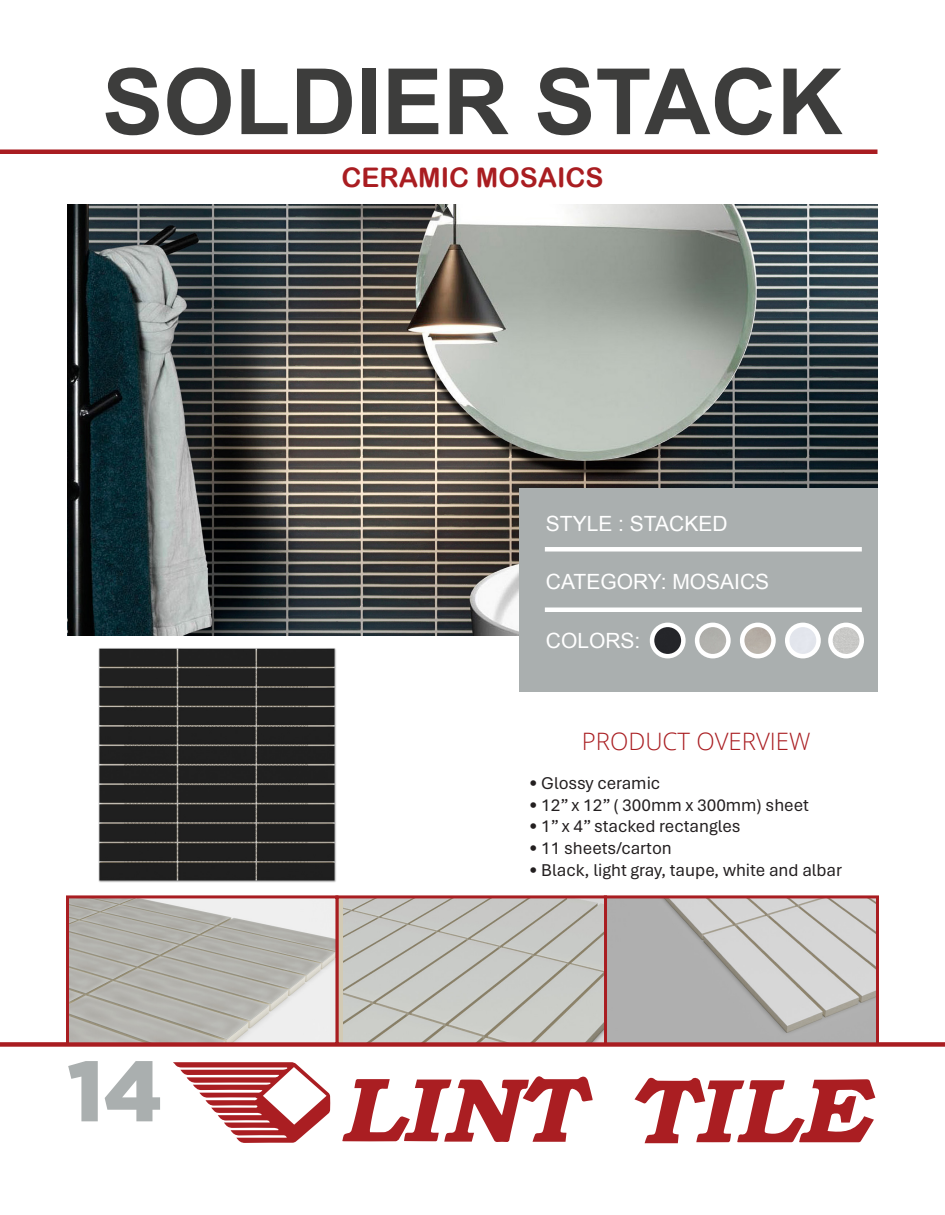
<style>
.page{position:relative;width:945px;height:1215px;background:#fff}
.page>*{position:absolute;margin:0;border:0;box-sizing:border-box;transform-origin:0 0}
.t1{font:700 91.5px "Arial";color:#3d3d3c}
.t2{font:900 85.5px "Gotham Pro";color:#aaafaf}
.t3{font:27px "Arial Rounded MT Bold";color:#a91d21}
.t4{font:300 24px "Open Sans";color:#a91d21}
.t5{font:21px "Arial";color:#fff}
.t6{font:18px "Aptos";color:#231f20}
</style>
<div class="page">
<div style="left:0;top:149px;width:878px;height:5px;background:#a91d21"></div>
<div style="left:0;top:1042px;width:945px;height:5px;background:#a91d21"></div>
<img style="left:68px;top:204px;width:810px;height:432px">
<img style="left:98px;top:648px;width:238px;height:235px">
<div style="left:519px;top:489px;width:359px;height:203px;background:#aaafaf"></div>
<div style="left:545px;top:547px;width:317px;height:5px;background:#fff"></div>
<hr style="left:545px;top:608px;width:317px;height:4px;background:#fff">
<svg style="left:173px;top:1062px;width:157px;height:81px"></svg>
<svg style="left:342px;top:1076px;width:251px;height:66px"></svg>
<svg style="left:635px;top:1077px;width:240px;height:66px"></svg>
<img style="left:608px;top:899px;width:267px;height:142px">
<div style="left:604px;top:895px;width:275px;height:150px;border:3px solid #a91d21"></div>
<svg style="left:339px;top:899px;width:264px;height:142px;background:#c4c4be"></svg>
<div style="left:335px;top:895px;width:272px;height:150px;border:3px solid #a91d21"></div>
<img style="left:70px;top:899px;width:264px;height:142px">
<div style="left:66px;top:895px;width:272px;height:150px;border:3px solid #a91d21"></div>
<img style="left:652px;top:625px;width:31px;height:31px;border-radius:16px">
<div style="left:650px;top:623px;width:36px;height:35px;border:4px solid #fff;border-radius:50%"></div>
<img style="left:697px;top:625px;width:31px;height:31px;border-radius:16px">
<div style="left:695px;top:623px;width:36px;height:35px;border:4px solid #fff;border-radius:50%"></div>
<img style="left:742px;top:625px;width:31px;height:31px;border-radius:16px">
<div style="left:740px;top:623px;width:36px;height:35px;border:4px solid #fff;border-radius:50%"></div>
<img style="left:787px;top:625px;width:32px;height:31px;border-radius:16px">
<div style="left:785px;top:623px;width:36px;height:35px;border:4px solid #fff;border-radius:50%"></div>
<img style="left:830px;top:625px;width:32px;height:31px;border-radius:16px">
<div style="left:828px;top:623px;width:36px;height:35px;border:4px solid #fff;border-radius:50%"></div>
<p class="t1" style="left:102px;top:42px;width:742px">SOLDIER STACK</p>
<p class="t3" style="left:341px;top:162px;width:264px">CERAMIC MOSAICS</p>
<p class="t5" style="left:546px;top:510px;width:183px">STYLE : STACKED</p>
<p class="t5" style="left:546px;top:568px;width:225px">CATEGORY: MOSAICS</p>
<p class="t5" style="left:546px;top:627px;width:96px">COLORS:</p>
<p class="t4" style="left:582px;top:725px;width:230px">PRODUCT OVERVIEW</p>
<p class="t2" style="left:68px;top:1042px;width:96px">14</p>
<p class="t6" style="left:529px;top:771px;width:133px">• Glossy ceramic</p>
<p class="t6" style="left:529px;top:793px;width:281px">• 12” x 12” ( 300mm x 300mm) sheet</p>
<p class="t6" style="left:529px;top:814px;width:213px">• 1” x 4” stacked rectangles</p>
<p class="t6" style="left:529px;top:836px;width:144px">• 11 sheets/carton</p>
<p class="t6" style="left:529px;top:857px;width:314px">• Black, light gray, taupe, white and albar</p>
</div>
